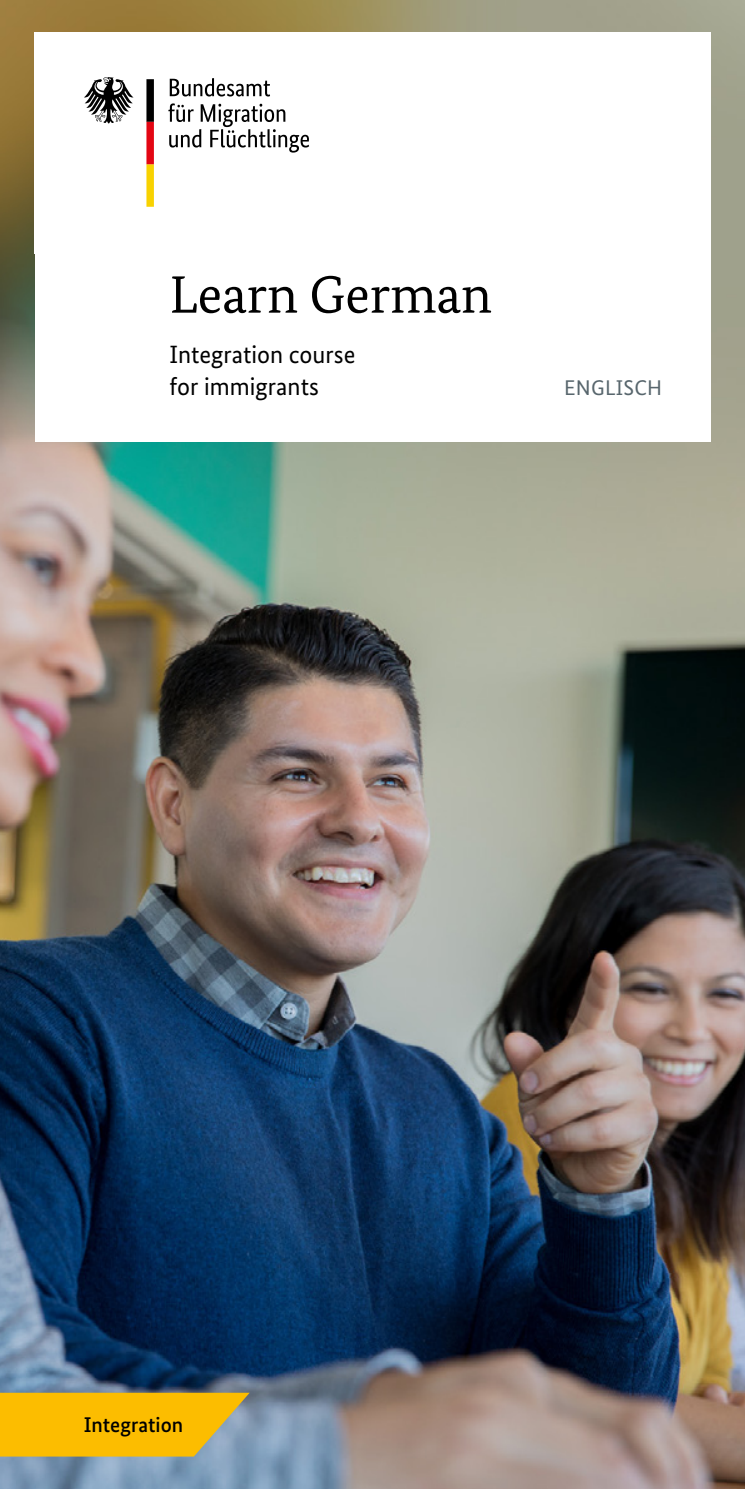
<style>
.page{position:relative;width:745px;height:1489px;background:#fff}
.page>*{position:absolute;margin:0;border:0;box-sizing:border-box;transform-origin:0 0}
.t1{font:52.5px "Bundes Serif";color:#000}
.t2{font:25px/32.5px "Bundes Sans";color:#000}
.t3{font:500 21.25px "Bundes Sans";color:#000}
.t4{font:21.25px "Bundes Sans";letter-spacing:.01em;color:#58666d}
</style>
<div class="page">
<img style="left:0;top:0;width:744px;height:1488px">
<div style="left:35px;top:32px;width:674px;height:409px;background:#fff"></div>
<svg style="left:0;top:1392px;width:249px;height:64px;background:#eeb915"></svg>
<svg style="left:168px;top:78px;width:141px;height:75px"></svg>
<svg style="left:84px;top:77px;width:49px;height:46px"></svg>
<svg style="left:146px;top:79px;width:8px;height:128px"></svg>
<h1 class="t1" style="left:169px;top:262px;width:323px">Learn German</h1>
<p class="t2" style="left:169px;top:338px;width:187px">Integration course for immigrants</p>
<p class="t4" style="left:563px;top:375px;width:99px">ENGLISCH</p>
<p class="t3" style="left:84px;top:1411px;width:101px">Integration</p>
</div>
